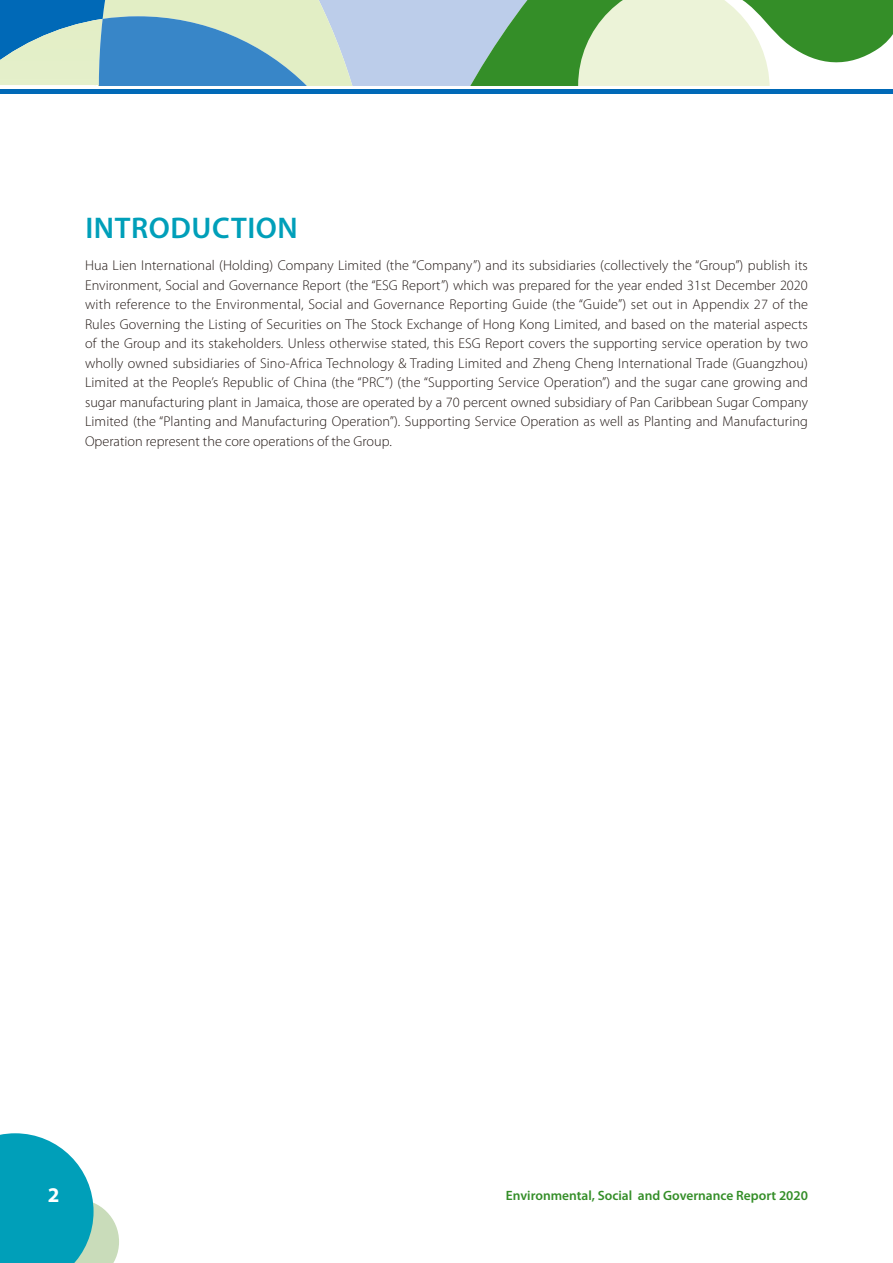
<style>
.page{position:relative;width:893px;height:1263px;background:#fff}
.page>*{position:absolute;margin:0;border:0;box-sizing:border-box;transform-origin:0 0}
.t1{font:600 30px "Myriad Pro";letter-spacing:.02em;color:#009fb9}
.t2{font:700 21px "Myriad Pro";color:#fff}
.t3{font:300 14.25px/19.5px "Myriad Pro";letter-spacing:.005em;color:#231916;text-align:justify}
.t4{font:600 13.5px "Myriad Pro";color:#348e28}
</style>
<div class="page">
<svg style="left:0;top:0;width:892px;height:86px;background:#9bc3b5"></svg>
<div style="left:0;top:89px;width:892px;height:5px;background:#0069b7"></div>
<svg style="left:0;top:1133px;width:119px;height:130px"></svg>
<h1 class="t1" style="left:85px;top:209px;width:191px">INTRODUCTION</h1>
<p class="t3" style="left:85px;top:256px;width:725px">H ua Lien I nternational (Holding) Company Limited (the “Company”) and its subsidiaries (collectively the “Group”) publish its Environment, Social and Governance Report (the “ESG Report”) which was prepared for the year ended 31st December 2020 with reference to the Environmental, Social and Governance Reporting Guide (the “Guide”) set out in Appendix 27 of the Rules Governing the Listing of Securities on The Stock Exchange of Hong Kong Limited, and based on the material aspects of the Group and its stakeholders. Unless otherwise stated, this ESG Report covers the supporting service operation by two wholly owned subsidiaries of Sino-Africa Technology &amp; Trading Limited and Zheng Cheng I nternational Trade (Guangzhou)<br>Limited at the People’s Republic of China (the “PRC”) (the “Supporting Service Operation”) and the sugar cane growing and sugar manufacturing plant in Jamaica, those are operated by a 70 percent owned subsidiary of Pan Caribbean Sugar Company Limited (the “Planting and Manufacturing Operation”). Supporting Service Operation as well as Planting and Manufacturing Operation represent the core operations of the Group.</p>
<h2 class="t2" style="left:48px;top:1181px;width:13px">2</h2>
<p class="t4" style="left:506px;top:1186px;width:303px">Environmental, Social and Governance Report 2020</p>
</div>
